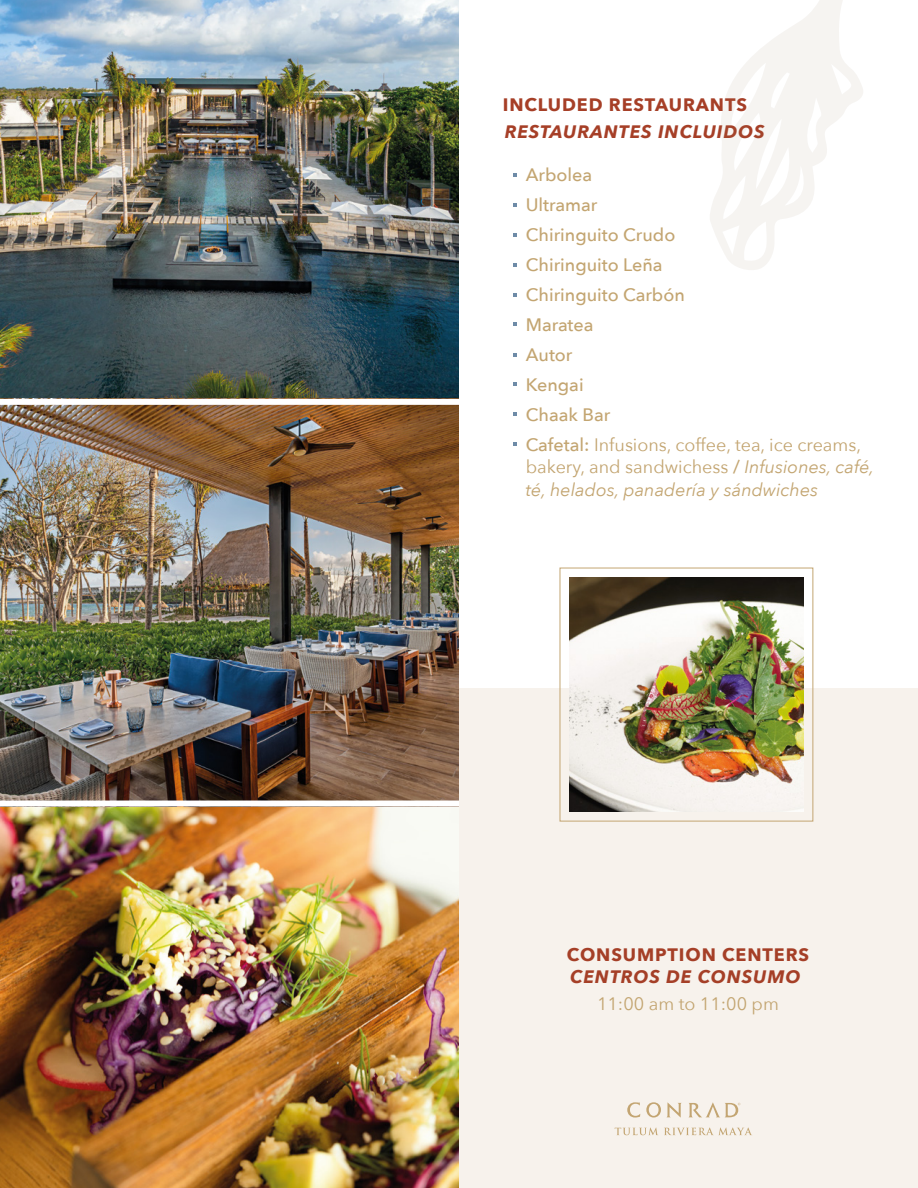
<style>
.page{position:relative;width:918px;height:1188px;background:#fff}
.page>*{position:absolute;margin:0;border:0;box-sizing:border-box;transform-origin:0 0}
.t1{font:500 18px/30px "Avenir Next";color:#c3a571}
.t2{font:italic 18px/22.5px "Avenir Next";color:#c3a571}
.t3{font:italic 700 18px "Avenir Next";letter-spacing:.05em;color:#a63f27}
.t4{font:700 18px "Avenir Next";letter-spacing:.05em;color:#a63f27}
.t5{font:700 18px "Avenir Next";letter-spacing:.05em;color:#a53f27}
.t6{font:italic 700 18px "Avenir Next";letter-spacing:.05em;color:#a53f27}
.t7{font:18px "Avenir Next";color:#c3a571}
.s1{font-weight:400}
.s2{font-style:normal}
.s3{font-weight:500;font-style:normal}
</style>
<div class="page">
<div style="left:459px;top:688px;width:459px;height:500px;background:#f7f2ec"></div>
<svg style="left:627px;top:1102px;width:13px;height:16px"></svg>
<svg style="left:646px;top:1102px;width:36px;height:16px"></svg>
<svg style="left:689px;top:1102px;width:51px;height:15px"></svg>
<svg style="left:615px;top:1127px;width:43px;height:8px"></svg>
<svg style="left:664px;top:1127px;width:88px;height:8px"></svg>
<img style="left:0;top:807px;width:459px;height:381px">
<img style="left:0;top:0;width:459px;height:398px">
<img style="left:0;top:398px;width:459px;height:403px">
<div style="left:0;top:399px;width:459px;height:6px;background:#fff"></div>
<svg style="left:513px;top:173px;width:4px;height:4px"></svg>
<svg style="left:513px;top:203px;width:4px;height:3px"></svg>
<svg style="left:513px;top:233px;width:4px;height:3px"></svg>
<svg style="left:513px;top:263px;width:4px;height:4px"></svg>
<svg style="left:513px;top:293px;width:4px;height:4px"></svg>
<svg style="left:513px;top:323px;width:4px;height:3px"></svg>
<svg style="left:513px;top:353px;width:4px;height:4px"></svg>
<svg style="left:513px;top:383px;width:4px;height:3px"></svg>
<svg style="left:513px;top:412px;width:4px;height:4px"></svg>
<svg style="left:513px;top:442px;width:4px;height:4px"></svg>
<img style="left:570px;top:577px;width:234px;height:234px">
<svg style="left:710px;top:0;width:153px;height:270px"></svg>
<p class="t4" style="left:503px;top:89px;width:246px">INCLUDED RESTAURANTS</p>
<p class="t3" style="left:505px;top:116px;width:261px">RESTAURANTES INCLUIDOS</p>
<p class="t1" style="left:526px;top:159px;width:337px">Arbolea<br>Ultramar<br>Chiringuito Crudo<br>Chiringuito Leña<br>Chiringuito Carbón<br>Maratea<br>Autor<br>Kengai<br>Chaak Bar<br>Cafetal: <span class="s1">Infusions, coffee, tea, ice creams,</span></p>
<p class="t2" style="left:526px;top:455px;width:350px"><span class="s2">bakery, and sandwichess</span> <span class="s3">/</span> Infusiones, café, té, helados, panadería y sándwiches</p>
<p class="t5" style="left:567px;top:939px;width:244px">CONSUMPTION CENTERS</p>
<p class="t6" style="left:570px;top:961px;width:232px">CENTROS DE CONSUMO</p>
<p class="t7" style="left:597px;top:989px;width:183px">11:00 am to 11:00 pm</p>
</div>
